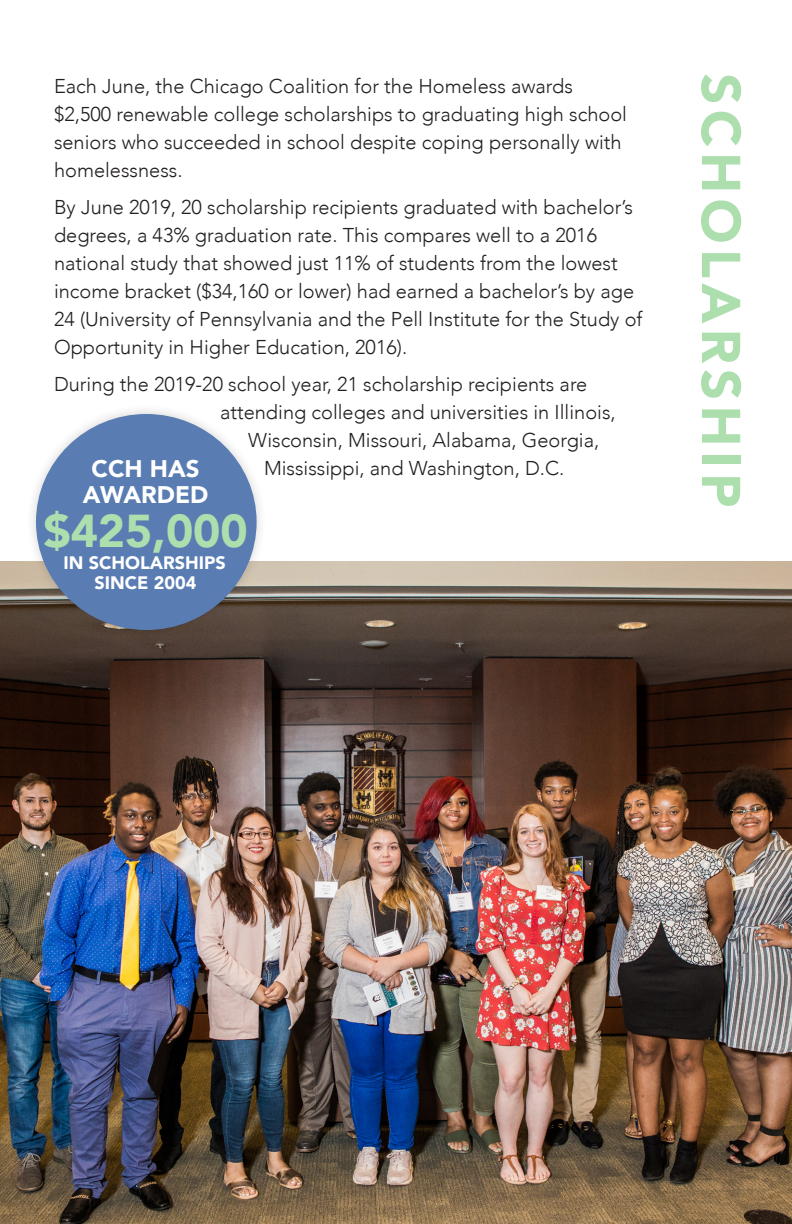
<style>
.page{position:relative;width:792px;height:1224px;background:#fff}
.page>*{position:absolute;margin:0;border:0;box-sizing:border-box;transform-origin:0 0}
.t1{font:900 54px "Avenir";letter-spacing:.1em;color:#addfae}
.t2{font:900 46px "Avenir";color:#addfae}
.t3{font:900 24px/26px "Avenir";color:#fff;text-align:center}
.t4{font:300 20px/28px "Avenir";color:#231f20}
.t5{font:900 18px/20px "Avenir";color:#fff;text-align:center}
</style>
<div class="page">
<img style="left:0;top:562px;width:792px;height:662px">
<div style="left:25px;top:403px;width:242px;height:238px;background:#231f20;opacity:.2"></div>
<div style="left:36px;top:414px;width:221px;height:216px;background:#597cb2;border-radius:50%"></div>
<p class="t4" style="left:54px;top:73px;width:575px">Each June, the Chicago Coalition for the Homeless awards $2,500 renewable college scholarships to graduating high school seniors who succeeded in school despite coping personally with homelessness.</p>
<p class="t4" style="left:54px;top:194px;width:590px">By June 2019, 20 scholarship recipients graduated with bachelor’s degrees, a 43% graduation rate. This compares well to a 2016 national study that showed just 11% of students from the lowest income bracket ($34,160 or lower) had earned a bachelor’s by age 24 (University of Pennsylvania and the Pell Institute for the Study of Opportunity in Higher Education, 2016).</p>
<p class="t4" style="left:54px;top:371px;width:535px">During the 2019-20 school year, 21 scholarship recipients are</p>
<p class="t4" style="left:220px;top:399px;width:397px">attending colleges and universities in Illinois,</p>
<p class="t4" style="left:248px;top:427px;width:353px">Wisconsin, Missouri, Alabama, Georgia,</p>
<p class="t4" style="left:264px;top:455px;width:302px">Mississippi, and Washington, D.C.</p>
<p class="t3" style="left:83px;top:455px;width:127px">CCH HAS<br>AWARDED</p>
<p class="t2" style="left:43px;top:492px;width:206px">$425,000</p>
<p class="t5" style="left:63px;top:552px;width:164px">IN SCHOLARSHIPS<br>SINCE 2004</p>
<p class="t1" style="left:767px;top:73px;width:435px;rotate:90deg">SCHOLARSHIP</p>
</div>
